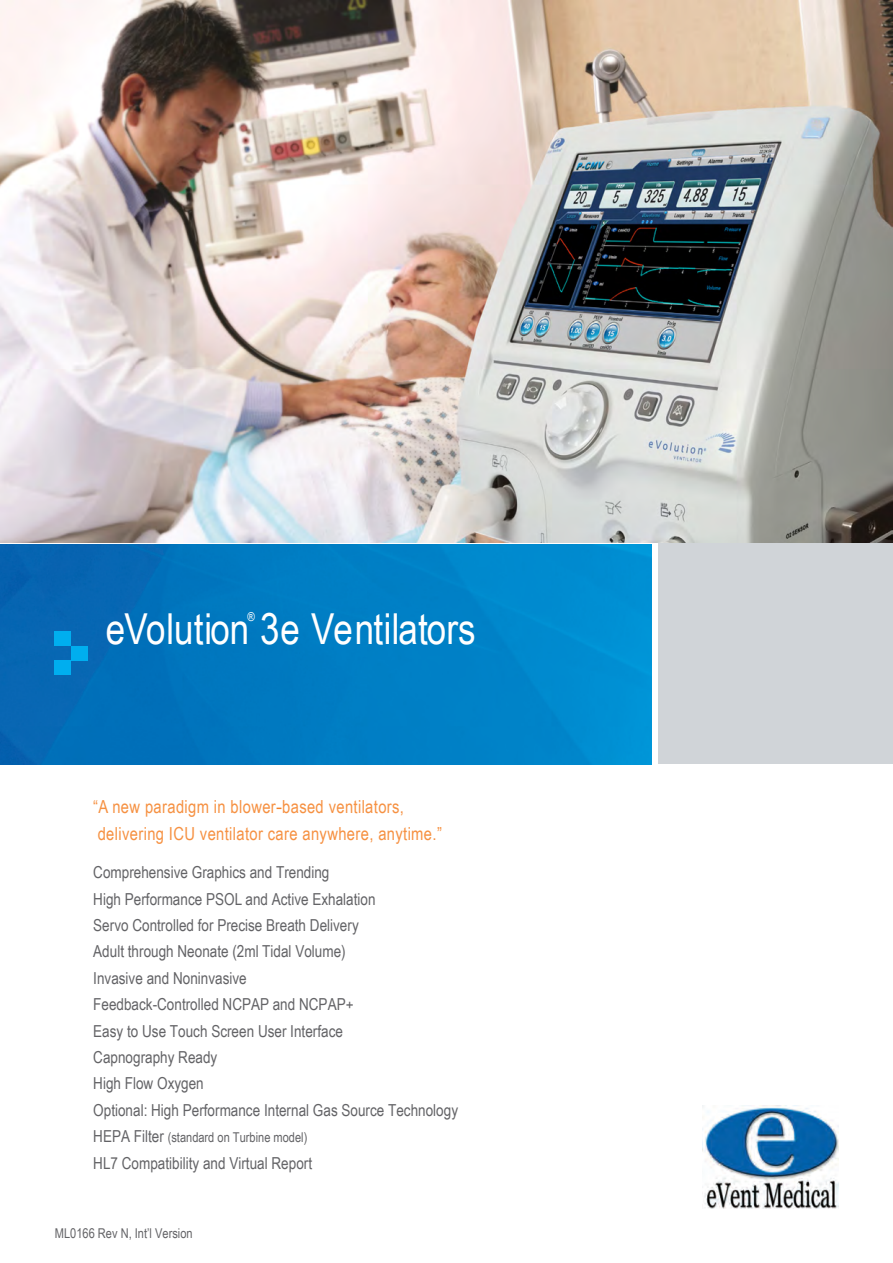
<style>
.page{position:relative;width:893px;height:1263px;background:#fff}
.page>*{position:absolute;margin:0;border:0;box-sizing:border-box;transform-origin:0 0}
.t1{font:42.75px "Arial Narrow";color:#fff}
.t2{font:18px/27.2px "Arial Narrow";letter-spacing:.02em;color:#f69142}
.t3{font:16.5px/26.4px "Arial Narrow";color:#636366}
.t4{font:13.5px "Arial Narrow";color:#636366}
.t5{font:12.3px "Arial Narrow";color:#fff}
.s1{font-family:"Arial";color:#f48026}
.s2{font-size:16.5px}
</style>
<div class="page">
<img style="left:0;top:544px;width:652px;height:220px">
<div style="left:658px;top:543px;width:235px;height:221px;background:#d0d4d8"></div>
<img style="left:702px;top:1106px;width:137px;height:103px">
<div style="left:55px;top:631px;width:16px;height:15px;background:#00aeef"></div>
<div style="left:71px;top:646px;width:16px;height:14px;background:#00aeef"></div>
<div style="left:55px;top:660px;width:16px;height:15px;background:#00aeef"></div>
<img style="left:0;top:1px;width:893px;height:542px">
<p class="t5" style="left:248px;top:607px;width:9px">®</p>
<p class="t1" style="left:106px;top:598px;width:371px">eVolution 3e Ventilators</p>
<p class="t2" style="left:93px;top:792px;width:350px">“A new paradigm in blower<span class="s1">-</span>based ventilators, delivering ICU ventilator care anywhere, anytime.”</p>
<p class="t3" style="left:93px;top:858px;width:366px">Comprehensive Graphics and Trending<br>High Performance PSOL and Active Exhalation<br>Servo Controlled for Precise Breath Delivery<br>Adult through Neonate (2ml Tidal Volume)<br>Invasive and Noninvasive<br>Feedback-Controlled NCPAP and NCPAP+<br>Easy to Use Touch Screen User Interface<br>Capnography Ready<br>High Flow Oxygen<br>Optional: High Performance Internal Gas Source Technology</p>
<p class="t4" style="left:93px;top:1127px;width:216px"><span class="s2">HEPA Filter</span> (standard on Turbine model)</p>
<p class="t3" style="left:93px;top:1149px;width:220px">HL7 Compatibility and Virtual Report</p>
<p class="t4" style="left:55px;top:1224px;width:139px">ML0166 Rev N, Int’l Version</p>
</div>
